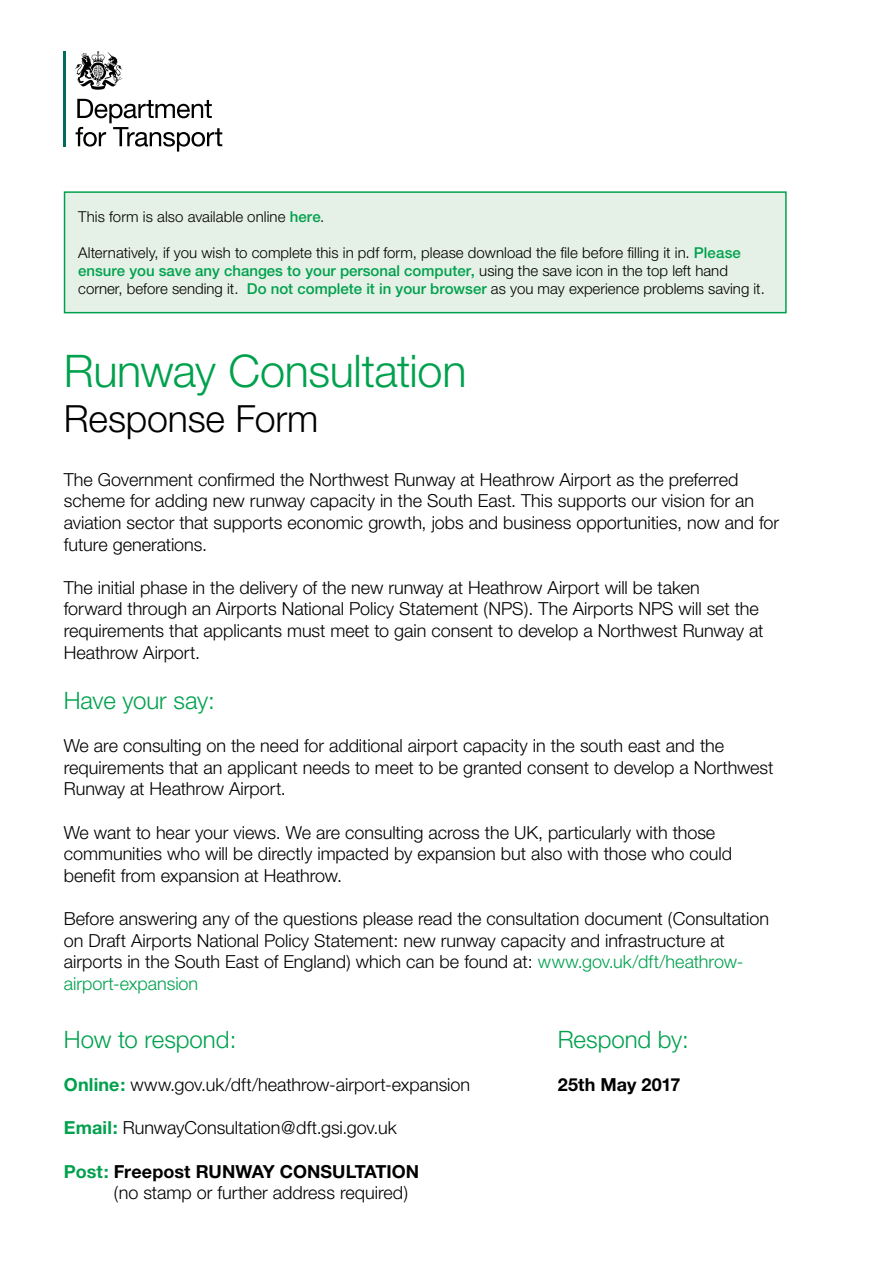
<style>
.page{position:relative;width:893px;height:1263px;background:#fff}
.page>*{position:absolute;margin:0;border:0;box-sizing:border-box;transform-origin:0 0}
.t1{font:300 45px "Helvetica Neue";letter-spacing:-.01em;color:#00a14d}
.t2{font:300 37.5px "Helvetica Neue";letter-spacing:-.005em;color:#000}
.t3{font:300 24px "Helvetica Neue";letter-spacing:-.005em;color:#00a14d}
.t4{font:300 18px/21.6px "Helvetica Neue";color:#000}
.t5{font:700 18px "Helvetica Neue";letter-spacing:.005em;color:#000}
.t6{font:300 15px/18px "Helvetica Neue";letter-spacing:.005em;color:#000}
.s1{font-weight:500;color:#00a14d}
.s2{color:#00a14d}
.s3{font-weight:700;color:#00a14d}
.s4{font-weight:700}
</style>
<div class="page">
<div style="left:64px;top:191px;width:723px;height:122px;background:#e5f1e6;border:2px solid #00a14d"></div>
<hr style="left:64px;top:51px;width:2px;height:95px;background:#006d5a">
<svg style="left:76px;top:99px;width:146px;height:53px"></svg>
<svg style="left:75px;top:51px;width:47px;height:39px"></svg>
<p class="t6" style="left:78px;top:207px;width:248px">This form is also available online <span class="s1">here</span>.</p>
<p class="t6" style="left:78px;top:243px;width:688px">Alternatively, if you wish to complete this in pdf form, please download the file before filling it in. <span class="s1">Please ensure you save any changes to your personal computer,</span> using the save icon in the top left hand corner, before sending it. <span class="s1">Do not complete it in your browser</span> as you may experience problems saving it.</p>
<p class="t1" style="left:64px;top:344px;width:404px">Runway Consultation</p>
<p class="t2" style="left:64px;top:396px;width:256px">Response Form</p>
<p class="t4" style="left:64px;top:468px;width:717px">The Government confirmed the Northwest Runway at Heathrow Airport as the preferred scheme for adding new runway capacity in the South East. This supports our vision for an aviation sector that supports economic growth, jobs and business opportunities, now and for future generations.</p>
<p class="t4" style="left:64px;top:576px;width:701px">The initial phase in the delivery of the new runway at Heathrow Airport will be taken<br>forward through an Airports National Policy Statement (NPS). The Airports NPS will set the requirements that applicants must meet to gain consent to develop a Northwest Runway at Heathrow Airport.</p>
<p class="t3" style="left:64px;top:686px;width:152px">Have your say:</p>
<p class="t4" style="left:64px;top:735px;width:711px">We are consulting on the need for additional airport capacity in the south east and the requirements that an applicant needs to meet to be granted consent to develop a Northwest<br>Runway at Heathrow Airport.</p>
<p class="t4" style="left:64px;top:821px;width:670px">We want to hear your views. We are consulting across the UK, particularly with those communities who will be directly impacted by expansion but also with those who could benefit from expansion at Heathrow.</p>
<p class="t4" style="left:64px;top:907px;width:707px">Before answering any of the questions please read the consultation document (Consultation on Draft Airports National Policy Statement: new runway capacity and infrastructure at airports in the South East of England) which can be found at: <span class="s2">www.gov.uk/dft/heathrow&shy;airport-expansion</span></p>
<p class="t3" style="left:64px;top:1025px;width:174px">How to respond:</p>
<p class="t4" style="left:64px;top:1073px;width:408px"><span class="s3">Online:</span> www.gov.uk/dft/heathrow-airport-expansion</p>
<p class="t4" style="left:64px;top:1117px;width:334px"><span class="s3">Email:</span> RunwayConsultation@dft.gsi.gov.uk</p>
<p class="t4" style="left:114px;top:1160px;width:307px;text-indent:-50px"><span class="s3">Post:</span> <span class="s4">Freepost RUNWAY CONSULTATION </span>(no stamp or further address required)</p>
<p class="t3" style="left:558px;top:1025px;width:133px">Respond by:</p>
<p class="t5" style="left:558px;top:1074px;width:124px">25th May 2017</p>
</div>
